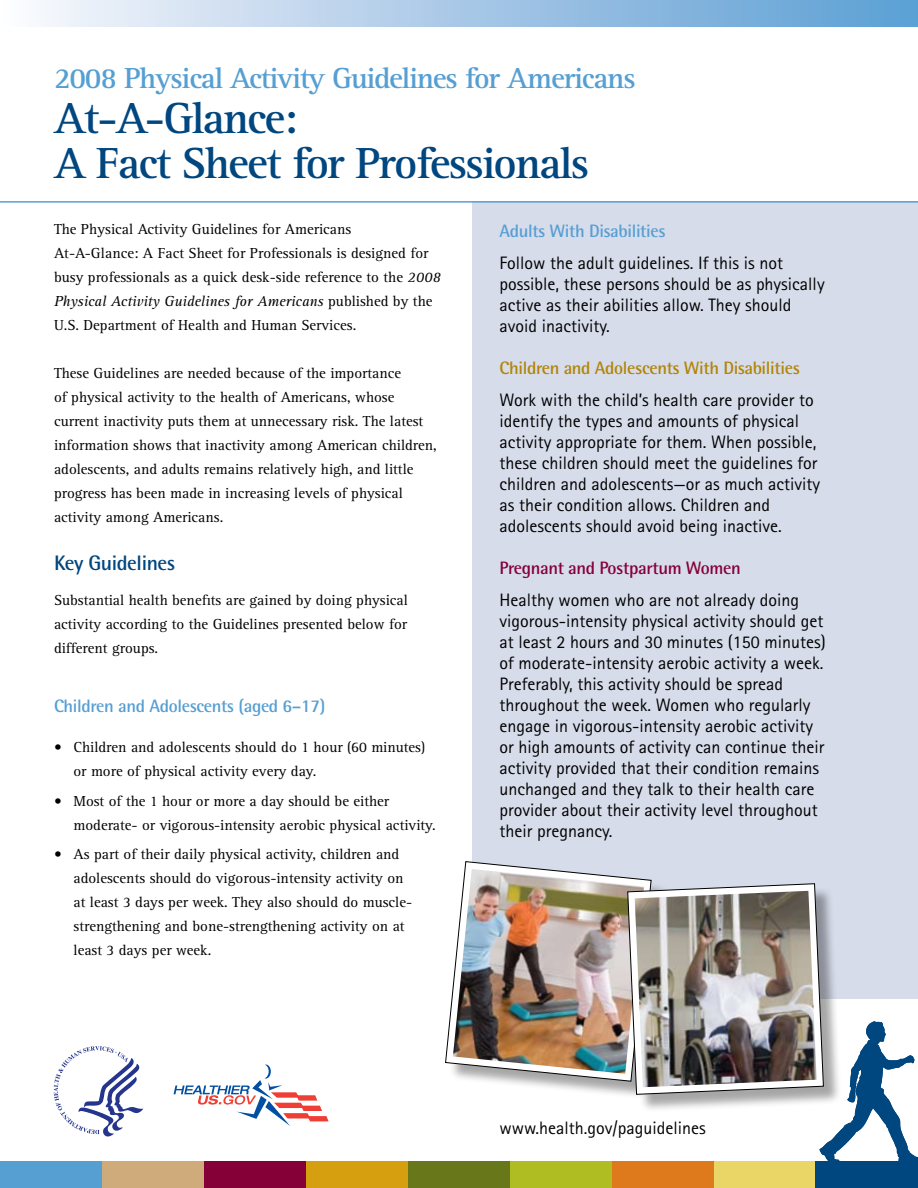
<style>
.page{position:relative;width:918px;height:1188px;background:#fff}
.page>*{position:absolute;margin:0;border:0;box-sizing:border-box;transform-origin:0 0}
.t1{font:700 45px/45px "Rotis Serif";letter-spacing:-.04em;color:#00467f}
.t2{font:700 30px "Rotis Serif";letter-spacing:-.04em;color:#569fd3}
.t3{font:700 21px "Rotis Semi Sans";letter-spacing:-.02em;color:#00467f}
.t4{font:18px/21px "Rotis Sans Serif";color:#000}
.t5{font:700 18px "Rotis Semi Sans";letter-spacing:-.02em;color:#569fd3}
.t6{font:700 18px "Rotis Semi Sans";letter-spacing:-.02em;color:#b18507}
.t7{font:700 18px "Rotis Semi Sans";letter-spacing:-.02em;color:#860038}
.t8{font:15px/24px "Rotis Serif";color:#000}
.s1{font-style:italic}
</style>
<div class="page">
<div style="left:472px;top:201px;width:446px;height:798px;background:#d7dcea"></div>
<hr style="left:0;top:201px;width:918px;height:2px;background:#569fd3">
<div style="left:0;top:0;width:918px;height:27px;background:linear-gradient(to right,#faf8fc,#5a9dd3)"></div>
<div style="left:510px;top:1161px;width:102px;height:27px;background:#afbd22"></div>
<div style="left:714px;top:1161px;width:102px;height:27px;background:#e9d666"></div>
<div style="left:306px;top:1161px;width:102px;height:27px;background:#d59f0f"></div>
<div style="left:102px;top:1161px;width:102px;height:27px;background:#cfaa7a"></div>
<div style="left:408px;top:1161px;width:102px;height:27px;background:#677719"></div>
<div style="left:612px;top:1161px;width:102px;height:27px;background:#de791c"></div>
<div style="left:204px;top:1161px;width:102px;height:27px;background:#860038"></div>
<div style="left:0;top:1161px;width:102px;height:27px;background:#569fd3"></div>
<div style="left:816px;top:1161px;width:102px;height:27px;background:#00467f"></div>
<svg style="left:445px;top:861px;width:98px;height:209px"></svg>
<img style="left:453px;top:869px;width:465px;height:293px">
<img style="left:635px;top:891px;width:182px;height:196px">
<svg style="left:54px;top:1046px;width:89px;height:91px"></svg>
<svg style="left:174px;top:1065px;width:155px;height:61px"></svg>
<p class="t2" style="left:54px;top:61px;width:583px">2008 Physical Activity Guidelines for Americans</p>
<p class="t1" style="left:54px;top:97px;width:537px">At-A-Glance:<br>A Fact Sheet for Professionals</p>
<p class="t8" style="left:54px;top:218px;width:388px">The Physical Activity Guidelines for Americans<br>At-A-Glance: A Fact Sheet for Professionals is designed for busy professionals as a quick desk-side reference to the <span class="s1">2008<br>Physical Activity Guidelines for Americans</span> published by the</p>
<p class="t8" style="left:54px;top:314px;width:304px">U.S. Department of Health and Human Services.</p>
<p class="t8" style="left:54px;top:362px;width:384px">These Guidelines are needed because of the importance<br>of physical activity to the health of Americans, whose current inactivity puts them at unnecessary risk. The latest information shows that inactivity among American children, adolescents, and adults remains relatively high, and little progress has been made in increasing levels of physical activity among Americans.</p>
<h1 class="t3" style="left:54px;top:550px;width:123px">Key Guidelines</h1>
<p class="t8" style="left:54px;top:589px;width:356px;text-align:justify">Substantial health benefits are gained by doing physical activity according to the Guidelines presented below for different groups.</p>
<h2 class="t5" style="left:54px;top:695px;width:273px">Children and Adolescents (aged 6–17)</h2>
<p class="t8" style="left:73px;top:736px;width:353px;text-indent:-19px">• Children and adolescents should do 1 hour (60 minutes) or more of physical activity every day.</p>
<p class="t8" style="left:74px;top:789px;width:364px;text-indent:-20px">• Most of the 1 hour or more a day should be either moderate- or vigorous-intensity aerobic physical activity.</p>
<p class="t8" style="left:74px;top:842px;width:340px;text-indent:-20px">• As part of their daily physical activity, children and adolescents should do vigorous-intensity activity on at least 3 days per week. They also should do muscle&shy;strengthening and bone-strengthening activity on at least 3 days per week.</p>
<h2 class="t5" style="left:500px;top:220px;width:168px">Adults With Disabilities</h2>
<p class="t4" style="left:500px;top:253px;width:327px">Follow the adult guidelines. If this is not possible, these persons should be as physically active as their abilities allow. They should avoid inactivity.</p>
<h2 class="t6" style="left:500px;top:357px;width:302px">Children and Adolescents With Disabilities</h2>
<p class="t4" style="left:500px;top:389px;width:322px">Work with the child’s health care provider to identify the types and amounts of physical activity appropriate for them. When possible, these children should meet the guidelines for children and adolescents—or as much activity as their condition allows. Children and adolescents should avoid being inactive.</p>
<h2 class="t7" style="left:500px;top:557px;width:243px">Pregnant and Postpartum Women</h2>
<p class="t4" style="left:500px;top:589px;width:328px">Healthy women who are not already doing vigorous-intensity physical activity should get at least 2 hours and 30 minutes (150 minutes) of moderate-intensity aerobic activity a week.<br>Preferably, this activity should be spread throughout the week. Women who regularly engage in vigorous-intensity aerobic activity or high amounts of activity can continue their activity provided that their condition remains unchanged and they talk to their health care provider about their activity level throughout their pregnancy.</p>
<p class="t4" style="left:500px;top:1117px;width:208px">www.health.gov/paguidelines</p>
</div>
